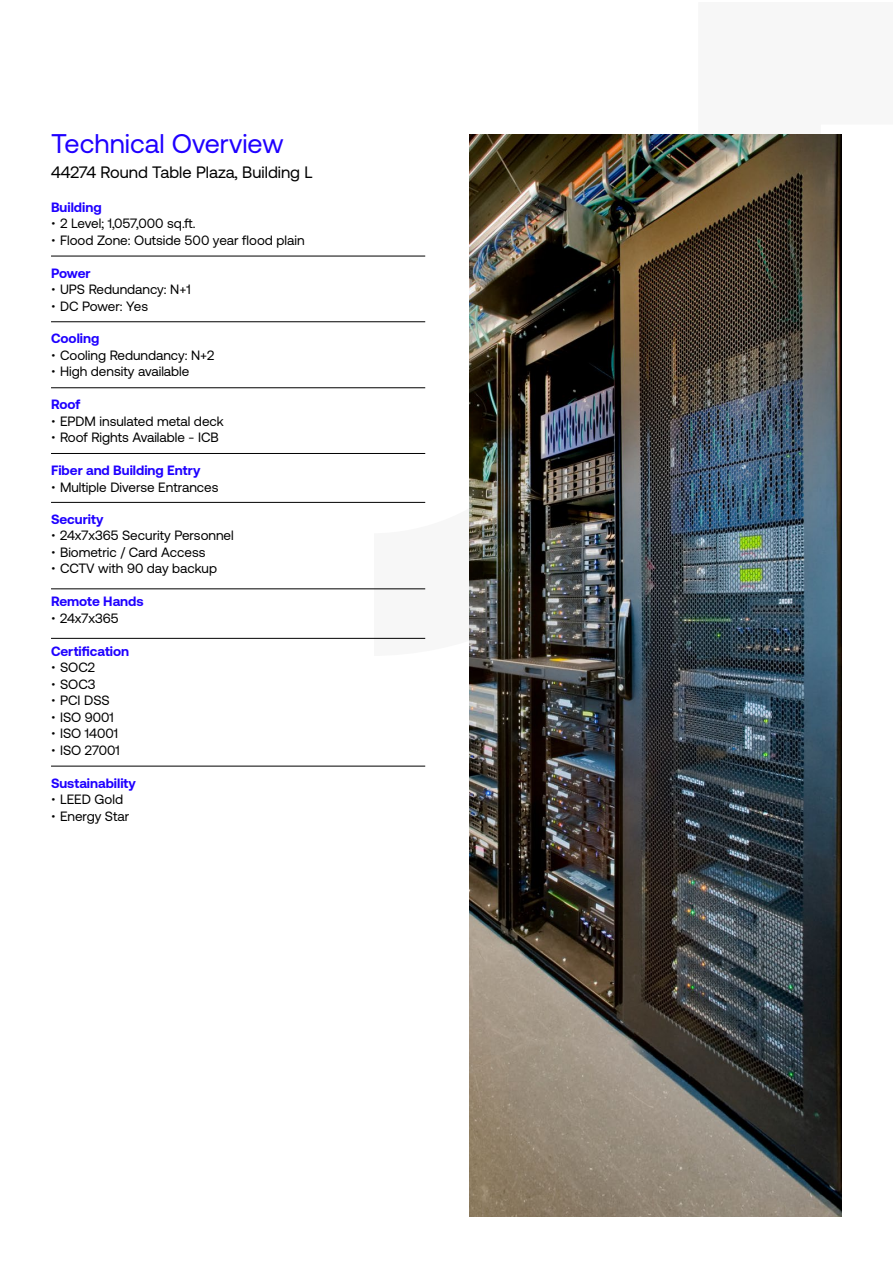
<style>
.page{position:relative;width:893px;height:1263px;background:#fff}
.page>*{position:absolute;margin:0;border:0;box-sizing:border-box;transform-origin:0 0}
.t1{font:27px "Aeonik";color:#1f00ff}
.t2{font:16.5px "Aeonik Pro";color:#000}
.t3{font:13.5px "Aeonik Pro";color:#000}
.t4{font:13.5px "Aeonik";color:#000}
.t5{font:700 13.5px "Aeonik Pro";color:#1f00ff}
.s1{font-family:"Aeonik Pro";font-weight:300}
.s2{font-weight:300}
</style>
<div class="page">
<hr style="left:51px;top:256px;width:374px;height:1px;background:#000">
<hr style="left:51px;top:321px;width:374px;height:1px;background:#000">
<hr style="left:51px;top:387px;width:374px;height:1px;background:#000">
<hr style="left:51px;top:453px;width:374px;height:1px;background:#000">
<hr style="left:51px;top:502px;width:374px;height:1px;background:#000">
<hr style="left:51px;top:588px;width:374px;height:1px;background:#000">
<hr style="left:51px;top:638px;width:374px;height:1px;background:#000">
<hr style="left:51px;top:766px;width:374px;height:1px;background:#000">
<img style="left:469px;top:135px;width:372px;height:1082px">
<h1 class="t1" style="left:51px;top:129px;width:234px">Technical Overview</h1>
<p class="t2" style="left:51px;top:163px;width:263px">44274 Round Table Plaza, Building L</p>
<p class="t5" style="left:51px;top:200px;width:52px">Building</p>
<p class="t4" style="left:51px;top:216px;width:146px"><span class="s1">•</span> 2 Level; 1,057,000 sq.ft.</p>
<p class="t4" style="left:51px;top:233px;width:255px"><span class="s1">•</span> Flood Zone: Outside 500 year flood plain</p>
<p class="t5" style="left:51px;top:265px;width:41px">Power</p>
<p class="t4" style="left:51px;top:282px;width:141px"><span class="s1">•</span> UPS Redundancy: N+1</p>
<p class="t4" style="left:51px;top:299px;width:99px"><span class="s1">•</span> DC Power: Yes</p>
<p class="t5" style="left:51px;top:331px;width:50px">Cooling</p>
<p class="t3" style="left:51px;top:348px;width:165px"><span class="s2">•</span> Cooling Redundancy: N+2</p>
<p class="t3" style="left:51px;top:364px;width:140px"><span class="s2">•</span> High density available</p>
<p class="t5" style="left:51px;top:397px;width:31px">Roof</p>
<p class="t4" style="left:51px;top:414px;width:174px"><span class="s1">•</span> EPDM insulated metal deck</p>
<p class="t4" style="left:51px;top:430px;width:170px"><span class="s1">•</span> Roof Rights Available - ICB</p>
<p class="t5" style="left:51px;top:463px;width:151px">Fiber and Building Entry</p>
<p class="t3" style="left:51px;top:479px;width:169px"><span class="s2">•</span> Multiple Diverse Entrances</p>
<p class="t5" style="left:51px;top:512px;width:54px">Security</p>
<p class="t3" style="left:51px;top:528px;width:184px"><span class="s2">•</span> 24x7x365 Security Personnel</p>
<p class="t3" style="left:51px;top:545px;width:156px"><span class="s2">•</span> Biometric / Card Access</p>
<p class="t3" style="left:51px;top:561px;width:168px"><span class="s2">•</span> CCTV with 90 day backup</p>
<p class="t5" style="left:51px;top:594px;width:94px">Remote Hands</p>
<p class="t3" style="left:51px;top:611px;width:69px"><span class="s2">•</span> 24x7x365</p>
<p class="t5" style="left:51px;top:643px;width:80px">Certification</p>
<p class="t3" style="left:51px;top:660px;width:46px"><span class="s2">•</span> SOC2</p>
<p class="t3" style="left:51px;top:676px;width:46px"><span class="s2">•</span> SOC3</p>
<p class="t3" style="left:51px;top:693px;width:60px"><span class="s2">•</span> PCI DSS</p>
<p class="t3" style="left:51px;top:709px;width:64px"><span class="s2">•</span> ISO 9001</p>
<p class="t3" style="left:51px;top:726px;width:69px"><span class="s2">•</span> ISO 14001</p>
<p class="t3" style="left:51px;top:742px;width:70px"><span class="s2">•</span> ISO 27001</p>
<p class="t5" style="left:51px;top:775px;width:86px">Sustainability</p>
<p class="t3" style="left:51px;top:792px;width:74px"><span class="s2">•</span> LEED Gold</p>
<p class="t3" style="left:51px;top:808px;width:80px"><span class="s2">•</span> Energy Star</p>
</div>
